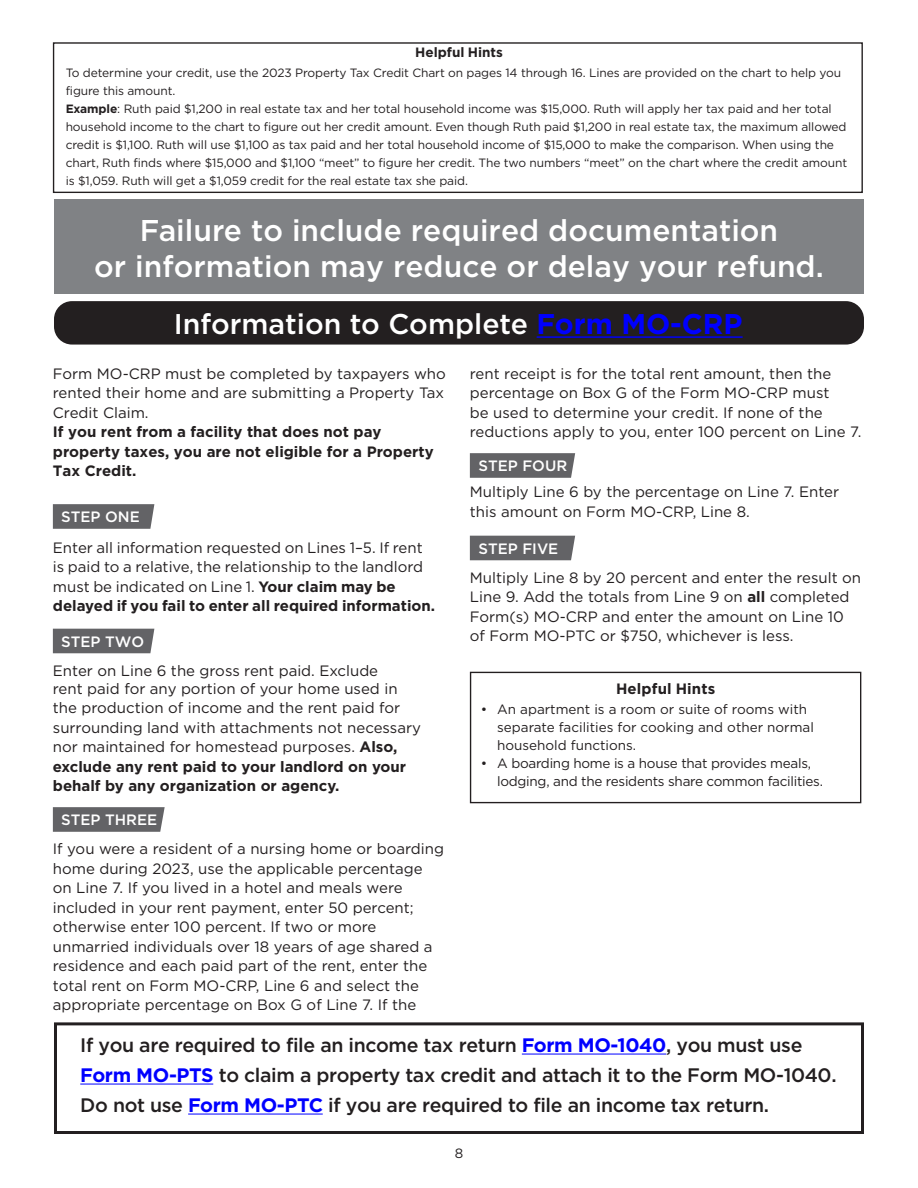
<style>
.page{position:relative;width:918px;height:1188px;background:#fff}
.page>*{position:absolute;margin:0;border:0;box-sizing:border-box;transform-origin:0 0}
.t1{font:500 30px/36px "Gotham";color:#fff;text-align:center}
.t2{font:500 28.5px "Gotham";color:#fff}
.t3{font:500 19.5px/30px "Gotham";letter-spacing:-.02em;color:#231f20}
.PTC_Body{font:15px/19.5px "Gotham";color:#231f20}
._16_pt__PTC_Headings{font:15px/19.5px "Gotham";color:#231f20}
.t4{font:700 15px/19.5px "Gotham";color:#231f20}
.t5{font:500 15px "Gotham";color:#fff}
.t6{font:13.5px/18px "Gotham";letter-spacing:-.015em;color:#231f20}
.t7{font:700 13.5px "Gotham";color:#231f20}
.t8{font:12px/18px "Gotham";letter-spacing:-.01em;color:#231f20}
.s1{font-weight:700}
.s2{font-weight:700;color:#00f}
</style>
<div class="page">
<div style="left:54px;top:1022px;width:810px;height:112px;border:3px solid #231f20"></div>
<div style="left:54px;top:301px;width:810px;height:44px;background:#231f20;border-radius:18px"></div>
<hr style="left:537px;top:336px;width:206px;height:2px;background:#00f">
<div style="left:54px;top:200px;width:810px;height:94px;background:#808285"></div>
<svg style="left:53px;top:504px;width:101px;height:25px;background:#67676a"></svg>
<div style="left:53px;top:629px;width:101px;height:24px;background:#636366"></div>
<svg style="left:53px;top:807px;width:112px;height:25px;background:#68686b"></svg>
<svg style="left:470px;top:453px;width:105px;height:25px;background:#68686a"></svg>
<div style="left:470px;top:536px;width:105px;height:24px;background:#636366"></div>
<div style="left:470px;top:672px;width:391px;height:131px;border:1px solid #231f20"></div>
<hr style="left:522px;top:1054px;width:144px;height:1px;background:#00f">
<hr style="left:80px;top:1084px;width:133px;height:1px;background:#00f">
<hr style="left:188px;top:1114px;width:135px;height:1px;background:#00f">
<div style="left:53px;top:42px;width:810px;height:151px;border:1px solid #231f20"></div>
<p class="t7" style="left:415px;top:43px;width:89px">Helpful Hints</p>
<p class="t8" style="left:66px;top:63px;width:777px">To determine your credit, use the 2023 Property Tax Credit Chart on pages 14 through 16. Lines are provided on the chart to help you figure this amount.</p>
<p class="t8" style="left:66px;top:99px;width:783px"><span class="s1">Example</span>: Ruth paid $1,200 in real estate tax and her total household income was $15,000. Ruth will apply her tax paid and her total household income to the chart to figure out her credit amount. Even though Ruth paid $1,200 in real estate tax, the maximum allowed credit is $1,100. Ruth will use $1,100 as tax paid and her total household income of $15,000 to make the comparison. When using the chart, Ruth finds where $15,000 and $1,100 “meet” to figure her credit. The two numbers “meet” on the chart where the credit amount is $1,059. Ruth will get a $1,059 credit for the real estate tax she paid.</p>
<p class="t1" style="left:94px;top:212px;width:731px">Failure to include required documentation<br>or information may reduce or delay your refund.</p>
<p class="t2" style="left:174px;top:306px;width:570px">Information to Complete <span class="s2">Form MO‑CRP</span></p>
<p class="PTC_Body" style="left:53px;top:363px;width:394px;text-align:justify">Form MO-CRP must be completed by taxpayers who rented their home and are submitting a Property Tax Credit Claim.</p>
<p class="t4" style="left:53px;top:422px;width:382px">If you rent from a facility that does not pay property taxes, you are not eligible for a Property<br>Tax Credit.</p>
<p class="t5" style="left:61px;top:507px;width:80px">STEP ONE</p>
<p class="_16_pt__PTC_Headings" style="left:53px;top:537px;width:384px">Enter all information requested on Lines 1–5. If rent is paid to a relative, the relationship to the landlord must be indicated on Line 1. <span class="s1">Your claim may be delayed if you fail to enter all required information.</span></p>
<p class="t5" style="left:61px;top:632px;width:85px">STEP TWO</p>
<p class="PTC_Body" style="left:53px;top:661px;width:346px;line-height:18px">Enter on Line 6 the gross rent paid. Exclude rent paid for any portion of your home used in</p>
<p class="PTC_Body" style="left:53px;top:698px;width:370px">the production of income and the rent paid for surrounding land with attachments not necessary nor maintained for homestead purposes. <span class="s1">Also, exclude any rent paid to your landlord on your behalf by any organization or agency.</span></p>
<p class="t5" style="left:61px;top:810px;width:97px">STEP THREE</p>
<p class="PTC_Body" style="left:53px;top:839px;width:393px">If you were a resident of a nursing home or boarding home during 2023, use the applicable percentage on Line 7. If you lived in a hotel and meals were included in your rent payment, enter 50 percent; otherwise enter 100 percent. If two or more unmarried individuals over 18 years of age shared a residence and each paid part of the rent, enter the total rent on Form MO-CRP, Line 6 and select the appropriate percentage on Box G of Line 7. If the</p>
<p class="PTC_Body" style="left:470px;top:363px;width:393px">rent receipt is for the total rent amount, then the percentage on Box G of the Form MO-CRP must<br>be used to determine your credit. If none of the reductions apply to you, enter 100 percent on Line 7.</p>
<p class="t5" style="left:479px;top:456px;width:90px">STEP FOUR</p>
<p class="PTC_Body" style="left:470px;top:482px;width:371px">Multiply Line 6 by the percentage on Line 7. Enter this amount on Form MO-CRP, Line 8.</p>
<p class="t5" style="left:479px;top:539px;width:81px">STEP FIVE</p>
<p class="PTC_Body" style="left:470px;top:567px;width:393px">Multiply Line 8 by 20 percent and enter the result on Line 9. Add the totals from Line 9 on <span class="s1">all</span> completed Form(s) MO-CRP and enter the amount on Line 10 of Form MO-PTC or $750, whichever is less.</p>
<p class="t4" style="left:616px;top:679px;width:101px">Helpful Hints</p>
<p class="t6" style="left:497px;top:700px;width:318px;text-indent:-16px">• An apartment is a room or suite of rooms with separate facilities for cooking and other normal household functions.</p>
<p class="t6" style="left:497px;top:754px;width:327px;text-indent:-16px">• A boarding home is a house that provides meals, lodging, and the residents share common facilities.</p>
<p class="t3" style="left:80px;top:1030px;width:758px">If you are required to file an income tax return <span class="s2">Form MO-1040</span>, you must use<br><span class="s2">Form MO-PTS</span> to claim a property tax credit and attach it to the Form MO-1040.<br>Do not use <span class="s2">Form MO-PTC</span> if you are required to file an income tax return.</p>
<p class="t6" style="left:455px;top:1144px;width:10px">8</p>
</div>
